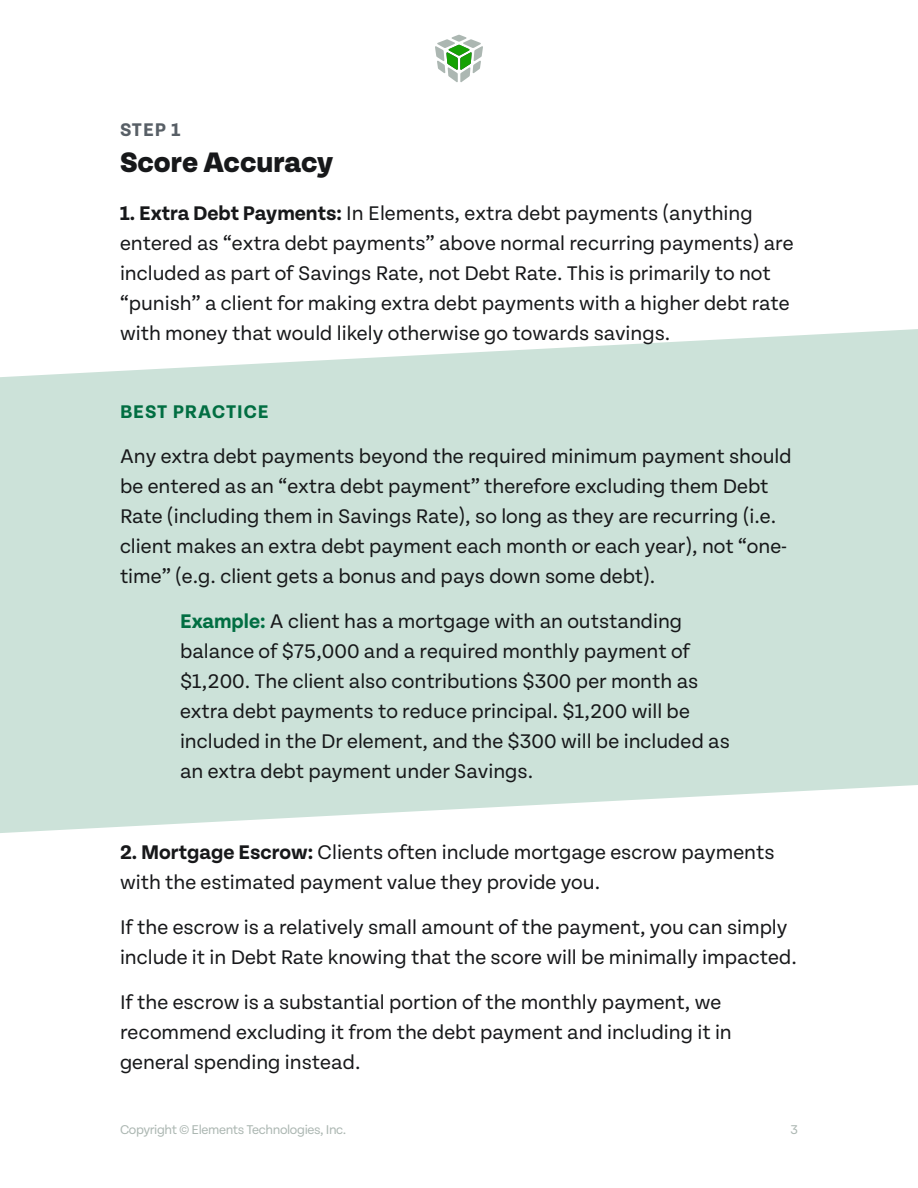
<style>
.page{position:relative;width:918px;height:1188px;background:#fff}
.page>*{position:absolute;margin:0;border:0;box-sizing:border-box;transform-origin:0 0}
.H3_Section_Title{font:800 30px "Tenon";color:#17181a}
.Body{font:21px/30px "Tenon";color:#17181a}
.Indented_Examples{font:21px/30px "Tenon";color:#17181a}
.Color_Block_Title{font:700 19.5px "Tenon";letter-spacing:.05em;color:#016e42}
.Section_Metadata{font:700 19.5px "Tenon";color:#585f66}
.t1{font:13.5px "Tenon";letter-spacing:-.03em;color:#acb7b2}
.s1{font-weight:700}
.s2{font-weight:700;color:#016e42}
</style>
<div class="page">
<svg style="left:0;top:329px;width:918px;height:504px;background:#d0e4dc"></svg>
<svg style="left:435px;top:35px;width:48px;height:47px"></svg>
<p class="Section_Metadata" style="left:120px;top:119px;width:62px">STEP 1</p>
<p class="H3_Section_Title" style="left:120px;top:146px;width:215px">Score Accuracy</p>
<p class="Body" style="left:120px;top:198px;width:675px"><span class="s1">1. Extra Debt Payments:</span> In Elements, extra debt payments (anything entered as “extra debt payments” above normal recurring payments) are included as part of Savings Rate, not Debt Rate. This is primarily to not “punish” a client for making extra debt payments with a higher debt rate with money that would likely otherwise go towards savings.</p>
<p class="Color_Block_Title" style="left:120px;top:401px;width:150px">BEST PRACTICE</p>
<p class="Body" style="left:120px;top:441px;width:673px">Any extra debt payments beyond the required minimum payment should be entered as an “extra debt payment” therefore excluding them Debt Rate (including them in Savings Rate), so long as they are recurring (i.e. client makes an extra debt payment each month or each year), not “one&shy;time” (e.g. client gets a bonus and pays down some debt).</p>
<p class="Indented_Examples" style="left:180px;top:606px;width:551px"><span class="s2">Example:</span> A client has a mortgage with an outstanding balance of $75,000 and a required monthly payment of $1,200. The client also contributions $300 per month as extra debt payments to reduce principal. $1,200 will be included in the Dr element, and the $300 will be included as an extra debt payment under Savings.</p>
<p class="Body" style="left:120px;top:837px;width:656px"><span class="s1">2. Mortgage Escrow:</span> Clients often include mortgage escrow payments with the estimated payment value they provide you.</p>
<p class="Body" style="left:120px;top:912px;width:678px">If the escrow is a relatively small amount of the payment, you can simply include it in Debt Rate knowing that the score will be minimally impacted.</p>
<p class="Body" style="left:120px;top:987px;width:613px">If the escrow is a substantial portion of the monthly payment, we recommend excluding it from the debt payment and including it in general spending instead.</p>
<p class="t1" style="left:120px;top:1123px;width:228px">Copyright © Elements Technologies, Inc.</p>
<p class="t1" style="left:790px;top:1123px;width:9px">3</p>
</div>
